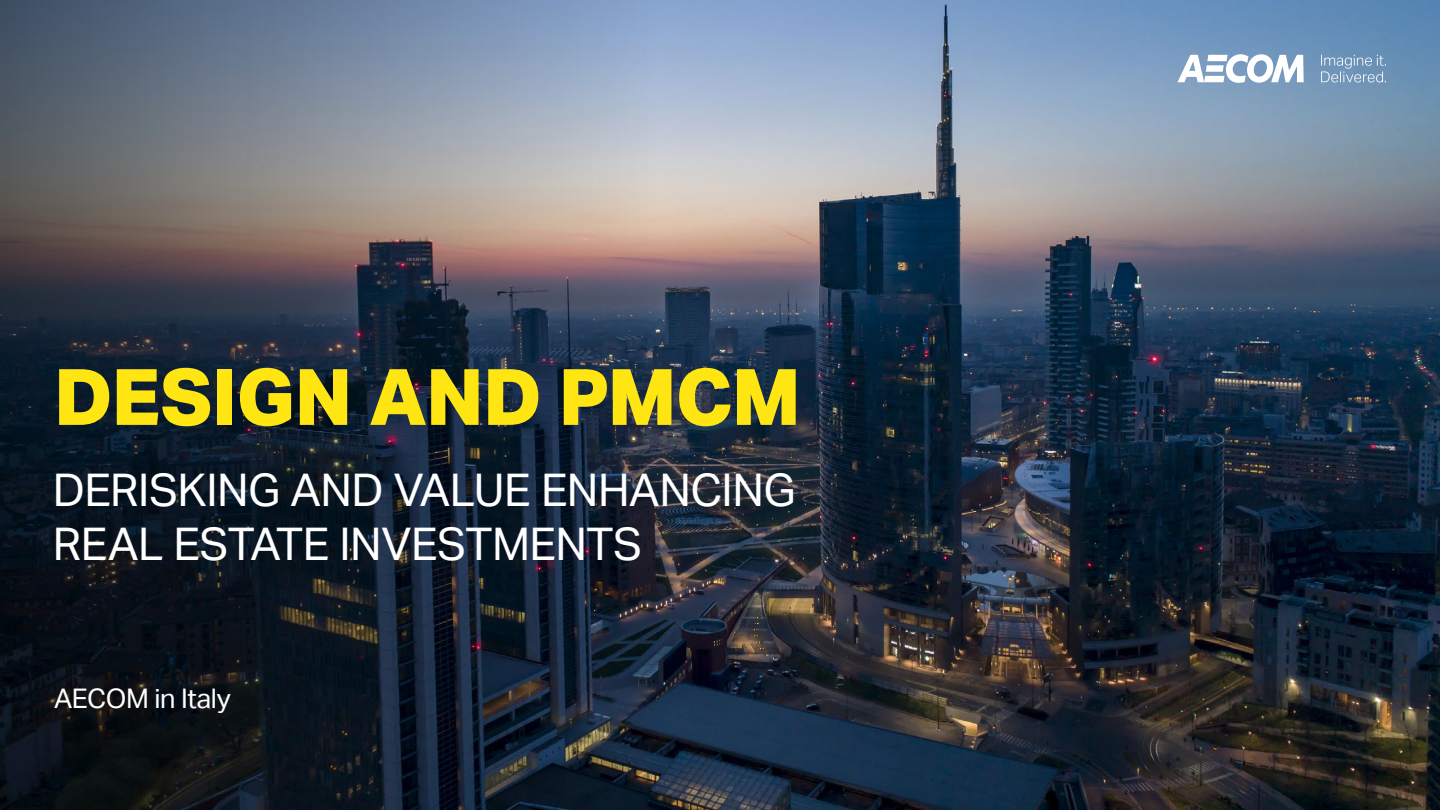
<style>
.page{position:relative;width:1440px;height:810px;background:#fff}
.page>*{position:absolute;margin:0;border:0;box-sizing:border-box;transform-origin:0 0}
.t1{font:800 78px "AECOM Sans";letter-spacing:-.01em;color:#ffe512}
.t2{font:45px/54px "AECOM Sans";letter-spacing:-.01em;color:#fff}
.t3{font:27px "AECOM Sans";letter-spacing:-.015em;color:#fff}
</style>
<div class="page">
<img style="left:670px;top:0;width:770px;height:810px">
<img style="left:0;top:0;width:670px;height:810px">
<svg style="left:1178px;top:54px;width:126px;height:29px"></svg>
<svg style="left:1321px;top:55px;width:65px;height:27px;background:#85a5c3"></svg>
<h1 class="t1" style="left:54px;top:347px;width:748px">DESIGN AND PMCM</h1>
<p class="t2" style="left:53px;top:463px;width:744px">DERISKING AND VALUE ENHANCING<br>REAL ESTATE INVESTMENTS</p>
<p class="t3" style="left:54px;top:683px;width:178px">AECOM in Italy</p>
</div>
